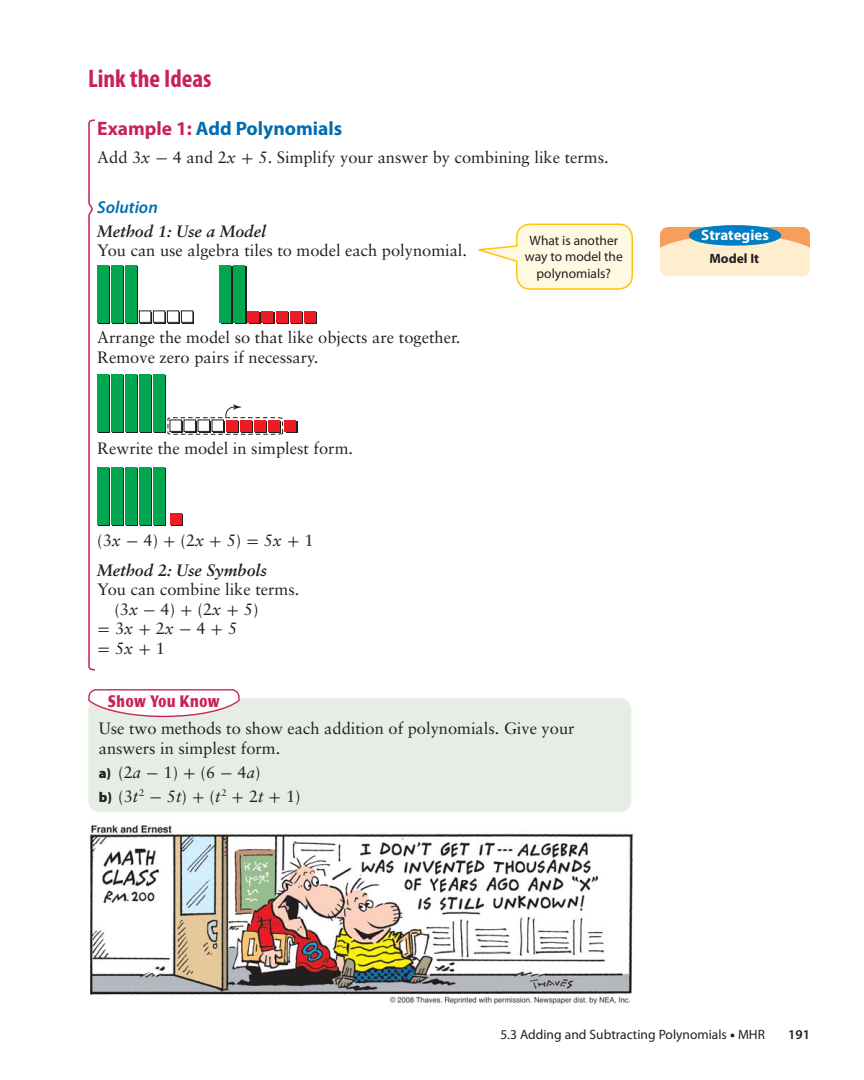
<style>
.page{position:relative;width:864px;height:1080px;background:#fff}
.page>*{position:absolute;margin:0;border:0;box-sizing:border-box;transform-origin:0 0}
.t1{font:700 condensed 25.5px "Myriad Pro";color:#c82254}
.t2{font:700 19.5px "Myriad Pro";color:#006cb2}
.t3{font:italic 600 17.25px "Myriad Pro";color:#006cb2}
.t4{font:16.5px/19.5px "Sabon";color:#231f20}
.t5{font:italic 700 16.5px/30px "Sabon";color:#231f20}
.t6{font:16.5px "Uni Math";color:#231f20}
.t7{font:700 16.35px "Poppl Laudatio";letter-spacing:.04em;color:#c82254;scale:.8 1}
.t8{font:700 15px "Myriad Pro";color:#fff}
.t9{font:13.5px/16.5px "Myriad Pro";color:#231f20;text-align:center}
.t10{font:700 13.5px "Myriad Pro";color:#231f20}
.t11{font:600 13.5px "Myriad Pro";color:#231f20}
.s1{color:#c82254}
.s2{font-style:italic}
.s3{font-family:"Uni Math"}
.s4{font-weight:700;font-style:italic}
.s5{font-weight:400;font-style:normal}
.s6{font-weight:400}
.s7{font-family:"Uni Math";font-weight:400;font-style:normal}
.s8{font-family:"Sabon"}
.s9{font-family:"Sabon";font-style:italic}
.s10{font-family:"Myriad Pro";font-weight:900;font-size:14.25px}
.s11{font-weight:900}
</style>
<div class="page">
<div style="left:113px;top:266px;width:11px;height:58px;background:#00a650"></div>
<div style="left:111px;top:265px;width:12px;height:57px;background:#00a650"></div>
<div style="left:99px;top:266px;width:11px;height:58px;background:#00a650"></div>
<div style="left:97px;top:265px;width:12px;height:57px;background:#00a650"></div>
<div style="left:127px;top:266px;width:11px;height:58px;background:#00a650"></div>
<div style="left:125px;top:265px;width:12px;height:57px;background:#00a650"></div>
<div style="left:141px;top:312px;width:11px;height:12px;background:#231f20"></div>
<div style="left:139px;top:311px;width:12px;height:11px;background:#fff"></div>
<div style="left:139px;top:311px;width:12px;height:12px;border:1px solid #231f20"></div>
<div style="left:155px;top:312px;width:11px;height:12px;background:#231f20"></div>
<div style="left:153px;top:311px;width:12px;height:11px;background:#fff"></div>
<div style="left:153px;top:311px;width:12px;height:12px;border:1px solid #231f20"></div>
<div style="left:169px;top:312px;width:11px;height:12px;background:#231f20"></div>
<div style="left:167px;top:311px;width:12px;height:11px;background:#fff"></div>
<div style="left:167px;top:311px;width:12px;height:12px;border:1px solid #231f20"></div>
<div style="left:183px;top:312px;width:11px;height:12px;background:#231f20"></div>
<div style="left:181px;top:311px;width:12px;height:11px;background:#fff"></div>
<div style="left:181px;top:311px;width:12px;height:12px;border:1px solid #231f20"></div>
<div style="left:221px;top:266px;width:11px;height:58px;background:#00a650"></div>
<div style="left:220px;top:265px;width:11px;height:57px;background:#00a650"></div>
<div style="left:235px;top:266px;width:11px;height:58px;background:#00a650"></div>
<div style="left:234px;top:265px;width:11px;height:57px;background:#00a650"></div>
<div style="left:249px;top:312px;width:11px;height:12px;background:#ed1c24"></div>
<div style="left:248px;top:311px;width:11px;height:11px;background:#ed1c24"></div>
<svg style="left:263px;top:312px;width:12px;height:12px"></svg>
<div style="left:262px;top:311px;width:11px;height:11px;background:#ed1c24"></div>
<div style="left:277px;top:312px;width:12px;height:12px;background:#ed1c24"></div>
<div style="left:276px;top:311px;width:11px;height:11px;background:#ed1c24"></div>
<div style="left:291px;top:312px;width:12px;height:12px;background:#ed1c24"></div>
<div style="left:290px;top:311px;width:11px;height:11px;background:#ed1c24"></div>
<div style="left:305px;top:312px;width:12px;height:12px;background:#ed1c24"></div>
<div style="left:304px;top:311px;width:11px;height:11px;background:#ed1c24"></div>
<div style="left:141px;top:375px;width:11px;height:58px;background:#00a650"></div>
<div style="left:139px;top:374px;width:12px;height:57px;background:#00a650"></div>
<div style="left:127px;top:375px;width:11px;height:58px;background:#00a650"></div>
<div style="left:125px;top:374px;width:12px;height:57px;background:#00a650"></div>
<div style="left:113px;top:375px;width:11px;height:58px;background:#00a650"></div>
<div style="left:111px;top:374px;width:12px;height:57px;background:#00a650"></div>
<div style="left:99px;top:375px;width:11px;height:58px;background:#00a650"></div>
<div style="left:97px;top:374px;width:12px;height:57px;background:#00a650"></div>
<div style="left:155px;top:375px;width:11px;height:58px;background:#00a650"></div>
<div style="left:153px;top:374px;width:12px;height:57px;background:#00a650"></div>
<div style="left:286px;top:421px;width:11px;height:12px;background:#ed1c24"></div>
<div style="left:285px;top:420px;width:11px;height:11px;background:#ed1c24"></div>
<svg style="left:167px;top:404px;width:116px;height:31px"></svg>
<div style="left:141px;top:469px;width:11px;height:57px;background:#231f20"></div>
<div style="left:139px;top:467px;width:12px;height:58px;background:#00a650"></div>
<div style="left:127px;top:469px;width:11px;height:57px;background:#231f20"></div>
<div style="left:125px;top:467px;width:12px;height:58px;background:#00a650"></div>
<div style="left:113px;top:469px;width:11px;height:57px;background:#231f20"></div>
<div style="left:111px;top:467px;width:12px;height:58px;background:#00a650"></div>
<div style="left:99px;top:469px;width:11px;height:57px;background:#231f20"></div>
<div style="left:97px;top:467px;width:12px;height:58px;background:#00a650"></div>
<div style="left:155px;top:469px;width:11px;height:57px;background:#231f20"></div>
<div style="left:153px;top:467px;width:12px;height:58px;background:#00a650"></div>
<div style="left:171px;top:515px;width:12px;height:11px;background:#231f20"></div>
<div style="left:170px;top:513px;width:12px;height:12px;background:#ed1c24"></div>
<div style="left:88px;top:698px;width:543px;height:114px;background:#e5ede5;border-radius:12px"></div>
<svg style="left:88px;top:689px;width:152px;height:28px"></svg>
<div style="left:660px;top:231px;width:150px;height:45px;background:#ffeece;border-radius:8px"></div>
<svg style="left:660px;top:227px;width:150px;height:21px"></svg>
<div style="left:689px;top:225px;width:92px;height:21px;background:#007dc5;border-radius:50%"></div>
<svg style="left:478px;top:223px;width:155px;height:67px"></svg>
<svg style="left:88px;top:119px;width:7px;height:551px"></svg>
<img style="left:90px;top:825px;width:543px;height:180px">
<p class="t1" style="left:88px;top:68px;width:125px">Link the Ideas</p>
<p class="t2" style="left:97px;top:121px;width:246px"><span class="s1">Example 1:</span> Add Polynomials</p>
<p class="t4" style="left:97px;top:149px;width:513px">Add 3<span class="s2">x</span> <span class="s3">-</span> 4 and 2<span class="s2">x</span> <span class="s3">+</span> 5. Simplify your answer by combining like terms.</p>
<p class="t3" style="left:97px;top:200px;width:62px">Solution</p>
<p class="t4" style="left:97px;top:223px;width:371px"><span class="s4">Method 1: Use a Model<br></span>You can use algebra tiles to model each polynomial.</p>
<p class="t9" style="left:530px;top:233px;width:90px">What is another</p>
<p class="t8" style="left:701px;top:226px;width:69px">Strategies</p>
<p class="t9" style="left:525px;top:250px;width:99px">way to model the polynomials?</p>
<p class="t10" style="left:709px;top:253px;width:51px">Model It</p>
<p class="t4" style="left:97px;top:329px;width:365px">Arrange the model so that like objects are together.<br>Remove zero pairs if necessary.</p>
<p class="t4" style="left:97px;top:440px;width:257px">Rewrite the model in simplest form.</p>
<p class="t5" style="left:97px;top:526px;width:218px"><span class="s5">(3</span><span class="s6">x</span> <span class="s7">-</span> <span class="s5">4)</span> <span class="s7">+</span> <span class="s5">(2</span><span class="s6">x</span> <span class="s7">+</span> <span class="s5">5)</span> <span class="s7">=</span> <span class="s5">5</span><span class="s6">x</span> <span class="s7">+</span> <span class="s5">1<br></span>Method 2: Use Symbols</p>
<p class="t4" style="left:97px;top:581px;width:204px">You can combine like terms.</p>
<p class="t4" style="left:114px;top:601px;width:146px">(3<span class="s2">x</span> <span class="s3">-</span> 4) <span class="s3">+</span> (2<span class="s2">x</span> <span class="s3">+</span> 5)</p>
<p class="t6" style="left:97px;top:622px;width:141px">= <span class="s8">3</span><span class="s9">x</span> + <span class="s8">2</span><span class="s9">x</span> - <span class="s8">4</span> + <span class="s8">5</span></p>
<p class="t6" style="left:97px;top:642px;width:69px">= <span class="s8">5</span><span class="s9">x</span> + <span class="s8">1</span></p>
<p class="t7" style="left:108px;top:695px;width:141px">Show You Know</p>
<p class="t4" style="left:99px;top:720px;width:477px">Use two methods to show each addition of polynomials. Give your answers in simplest form.</p>
<p class="t4" style="left:99px;top:761px;width:203px;line-height:24px"><span class="s10">a)</span> (2<span class="s2">a</span> <span class="s3">-</span> 1) <span class="s3">+</span> (6 <span class="s3">-</span> 4<span class="s2">a</span>)<br><span class="s10">b)</span> (3<span class="s2">t</span><sup>2</sup> <span class="s3">-</span> 5<span class="s2">t</span>) <span class="s3">+</span> (<span class="s2">t</span><sup>2</sup> <span class="s3">+</span> 2<span class="s2">t</span> <span class="s3">+</span> 1)</p>
<p class="t9" style="left:500px;top:1028px;width:266px">5.3 Adding and Subtracting Polynomials <span class="s11">•</span> MHR</p>
<p class="t11" style="left:788px;top:1030px;width:23px">191</p>
</div>
